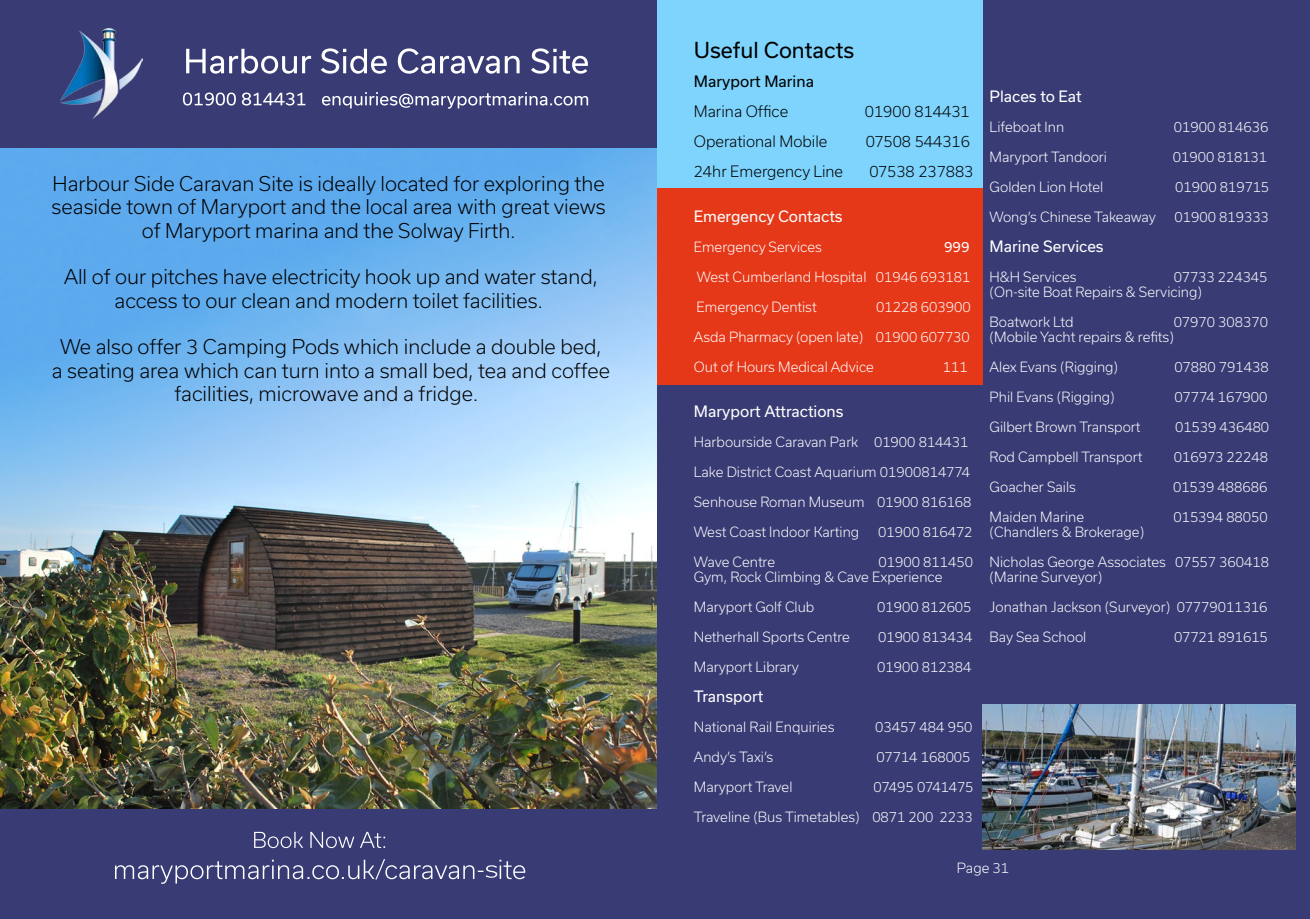
<style>
.page{position:relative;width:1310px;height:919px;background:#fff}
.page>*{position:absolute;margin:0;border:0;box-sizing:border-box;transform-origin:0 0}
.t1{font:21px "Usual";color:#000}
.t2{font:300 19.5px/23.4px "Usual";color:#000;text-align:center}
.t3{font:300 15px "Usual";color:#000}
.t4{font:15px "Usual";color:#fff}
.t5{font:15px "Usual";color:#000}
.t6{font:300 13.5px/15px "Usual";color:#fff}
.t7{font:13.5px "Usual";color:#fff}
</style>
<div class="page">
<div style="left:656px;top:0;width:654px;height:918px;background:#393b74"></div>
<div style="left:656px;top:0;width:326px;height:245px;background:#7ed4fd"></div>
<div style="left:656px;top:189px;width:326px;height:196px;background:#e53819"></div>
<img style="left:982px;top:704px;width:314px;height:146px">
<img style="left:0;top:148px;width:657px;height:661px">
<div style="left:0;top:809px;width:657px;height:109px;background:#393b74"></div>
<div style="left:0;top:0;width:657px;height:148px;background:#393b74"></div>
<img style="left:60px;top:29px;width:83px;height:90px">
<svg style="left:186px;top:49px;width:125px;height:25px"></svg>
<svg style="left:321px;top:48px;width:66px;height:26px"></svg>
<svg style="left:398px;top:48px;width:121px;height:26px"></svg>
<svg style="left:531px;top:48px;width:57px;height:26px"></svg>
<svg style="left:254px;top:831px;width:49px;height:17px"></svg>
<svg style="left:310px;top:831px;width:44px;height:17px"></svg>
<svg style="left:360px;top:831px;width:25px;height:17px"></svg>
<svg style="left:115px;top:859px;width:410px;height:24px"></svg>
<svg style="left:183px;top:93px;width:53px;height:12px"></svg>
<svg style="left:242px;top:93px;width:63px;height:12px"></svg>
<svg style="left:322px;top:92px;width:266px;height:17px"></svg>
<h2 class="t2" style="left:52px;top:172px;width:555px">Harbour Side Caravan Site is ideally located for exploring the seaside town of Maryport and the local area with great views of Maryport marina and the Solway Firth.</h2>
<h2 class="t2" style="left:64px;top:265px;width:535px">All of our pitches have electricity hook up and water stand, access to our clean and modern toilet facilities.</h2>
<h2 class="t2" style="left:52px;top:335px;width:560px">We also offer 3 Camping Pods which include a double bed,<br>a seating area which can turn into a small bed, tea and coffee facilities, microwave and a fridge.</h2>
<h1 class="t1" style="left:694px;top:38px;width:162px">Useful Contacts</h1>
<p class="t5" style="left:694px;top:72px;width:122px">Maryport Marina</p>
<p class="t3" style="left:694px;top:102px;width:96px">Marina Office</p>
<p class="t3" style="left:865px;top:102px;width:106px">01900 814431</p>
<p class="t3" style="left:694px;top:132px;width:135px">Operational Mobile</p>
<p class="t3" style="left:865px;top:132px;width:106px">07508 544316</p>
<p class="t3" style="left:694px;top:162px;width:151px">24hr Emergency Line</p>
<p class="t3" style="left:869px;top:162px;width:106px">07538 237883</p>
<p class="t4" style="left:694px;top:207px;width:150px">Emergency Contacts</p>
<p class="t6" style="left:694px;top:239px;width:130px">Emergency Services</p>
<p class="t7" style="left:944px;top:239px;width:27px">999</p>
<p class="t6" style="left:697px;top:269px;width:275px">West Cumberland Hospital 01946 693181</p>
<p class="t6" style="left:696px;top:299px;width:122px">Emergency Dentist</p>
<p class="t6" style="left:876px;top:299px;width:96px">01228 603900</p>
<p class="t6" style="left:694px;top:329px;width:277px">Asda Pharmacy (open late) 01900 607730</p>
<p class="t6" style="left:694px;top:359px;width:182px">Out of Hours Medical Advice</p>
<p class="t6" style="left:943px;top:359px;width:26px">111</p>
<p class="t4" style="left:694px;top:402px;width:151px">Maryport Attractions</p>
<p class="t6" style="left:694px;top:434px;width:276px">Harbourside Caravan Park 01900 814431</p>
<p class="t6" style="left:694px;top:464px;width:278px">Lake District Coast Aquarium 01900814774</p>
<p class="t6" style="left:694px;top:494px;width:279px">Senhouse Roman Museum 01900 816168</p>
<p class="t6" style="left:694px;top:524px;width:167px">West Coast Indoor Karting</p>
<p class="t6" style="left:878px;top:524px;width:96px">01900 816472</p>
<p class="t6" style="left:694px;top:554px;width:83px">Wave Centre</p>
<p class="t6" style="left:694px;top:554px;width:281px;text-indent:185px">01900 811450<br>Gym, Rock Climbing &amp; Cave Experience</p>
<p class="t6" style="left:694px;top:599px;width:122px">Maryport Golf Club</p>
<p class="t6" style="left:877px;top:599px;width:96px">01900 812605</p>
<p class="t6" style="left:694px;top:629px;width:157px">Netherhall Sports Centre</p>
<p class="t6" style="left:878px;top:629px;width:96px">01900 813434</p>
<p class="t6" style="left:694px;top:659px;width:107px">Maryport Library</p>
<p class="t6" style="left:877px;top:659px;width:96px">01900 812384</p>
<p class="t4" style="left:694px;top:687px;width:71px">Transport</p>
<p class="t6" style="left:694px;top:719px;width:142px">National Rail Enquiries</p>
<p class="t6" style="left:875px;top:719px;width:99px">03457 484 950</p>
<p class="t6" style="left:694px;top:749px;width:81px">Andy’s Taxi’s</p>
<p class="t6" style="left:876px;top:749px;width:95px">07714 168005</p>
<p class="t6" style="left:694px;top:779px;width:100px">Maryport Travel</p>
<p class="t6" style="left:873px;top:779px;width:101px">07495 0741475</p>
<p class="t6" style="left:694px;top:809px;width:280px">Traveline (Bus Timetables) 0871 200 2233</p>
<p class="t4" style="left:989px;top:87px;width:94px">Places to Eat</p>
<p class="t6" style="left:989px;top:119px;width:76px">Lifeboat Inn</p>
<p class="t6" style="left:1174px;top:119px;width:96px">01900 814636</p>
<p class="t6" style="left:989px;top:149px;width:119px">Maryport Tandoori</p>
<p class="t6" style="left:1172px;top:149px;width:96px">01900 818131</p>
<p class="t6" style="left:989px;top:179px;width:115px">Golden Lion Hotel</p>
<p class="t6" style="left:1175px;top:179px;width:95px">01900 819715</p>
<p class="t6" style="left:989px;top:209px;width:168px">Wong’s Chinese Takeaway</p>
<p class="t6" style="left:1174px;top:209px;width:96px">01900 819333</p>
<p class="t4" style="left:989px;top:237px;width:115px">Marine Services</p>
<p class="t6" style="left:989px;top:269px;width:88px">H&amp;H Services</p>
<p class="t6" style="left:989px;top:269px;width:279px;text-indent:184px">07733 224345 (On-site Boat Repairs &amp; Servicing)</p>
<p class="t6" style="left:989px;top:314px;width:85px">Boatwork Ltd</p>
<p class="t6" style="left:989px;top:314px;width:280px;text-indent:184px">07970 308370 (Mobile Yacht repairs &amp; refits)</p>
<p class="t6" style="left:989px;top:359px;width:130px">Alex Evans (Rigging)</p>
<p class="t6" style="left:1174px;top:359px;width:96px">07880 791438</p>
<p class="t6" style="left:989px;top:389px;width:127px">Phil Evans (Rigging)</p>
<p class="t6" style="left:1174px;top:389px;width:95px">07774 167900</p>
<p class="t6" style="left:989px;top:419px;width:152px">Gilbert Brown Transport</p>
<p class="t6" style="left:1175px;top:419px;width:96px">01539 436480</p>
<p class="t6" style="left:989px;top:449px;width:154px">Rod Campbell Transport</p>
<p class="t6" style="left:1173px;top:449px;width:96px">016973 22248</p>
<p class="t6" style="left:989px;top:479px;width:88px">Goacher Sails</p>
<p class="t6" style="left:1173px;top:479px;width:96px">01539 488686</p>
<p class="t6" style="left:989px;top:509px;width:96px">Maiden Marine</p>
<p class="t6" style="left:1173px;top:509px;width:96px">015394 88050</p>
<p class="t6" style="left:989px;top:524px;width:156px">(Chandlers &amp; Brokerage)</p>
<p class="t6" style="left:989px;top:554px;width:281px">Nicholas George Associates 07557 360418 (Marine Surveyor)</p>
<p class="t6" style="left:989px;top:599px;width:279px">Jonathan Jackson (Surveyor) 07779011316</p>
<p class="t6" style="left:989px;top:629px;width:98px">Bay Sea School</p>
<p class="t6" style="left:1174px;top:629px;width:95px">07721 891615</p>
<p class="t6" style="left:957px;top:859px;width:54px">Page 31</p>
</div>
